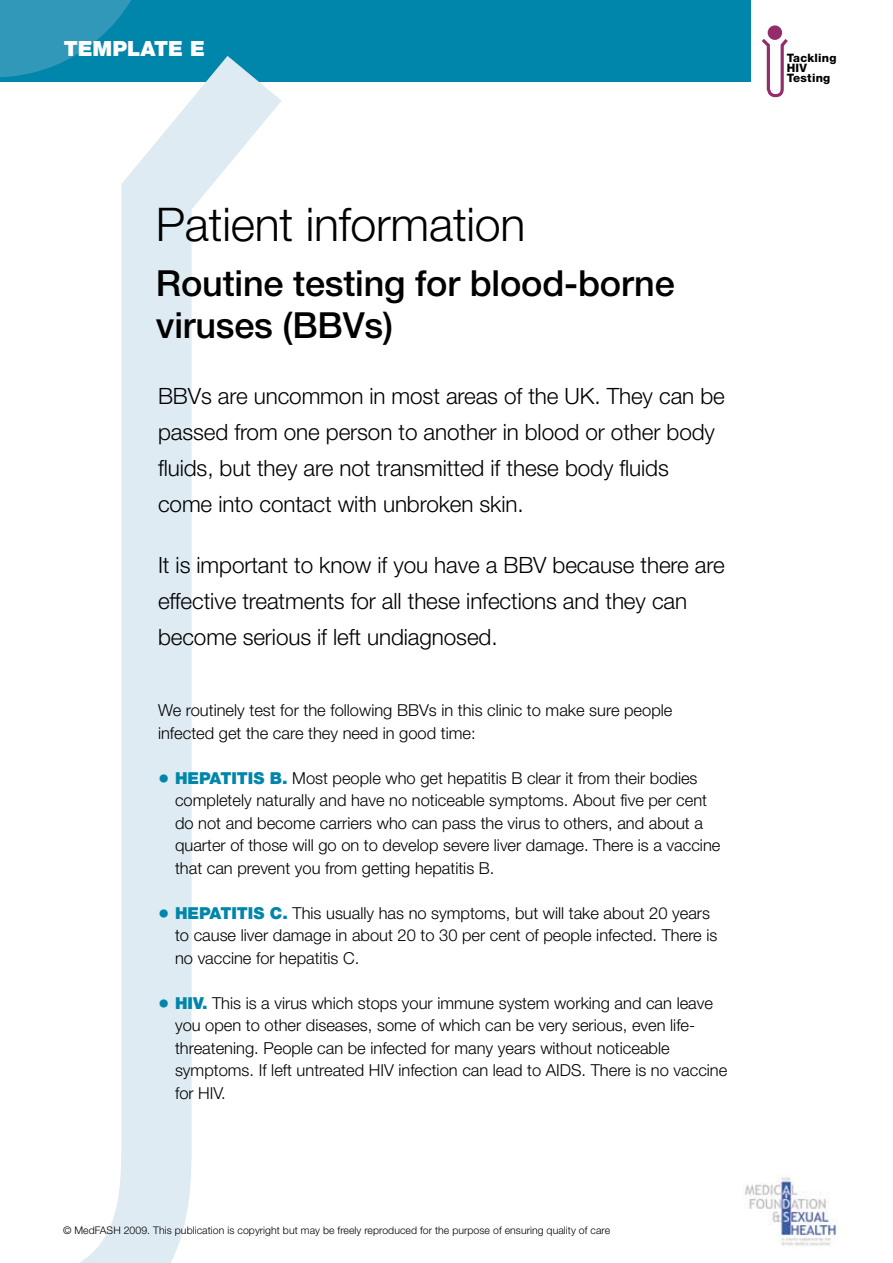
<style>
.page{position:relative;width:893px;height:1263px;background:#fff}
.page>*{position:absolute;margin:0;border:0;box-sizing:border-box;transform-origin:0 0}
.t1{font:300 46.5px "Helvetica Neue LT Std";letter-spacing:-.005em;color:#000}
.t2{font:500 36px/42px "Helvetica Neue LT Std";letter-spacing:-.005em;color:#000}
.t3{font:300 22.5px/36px "Helvetica Neue LT Std";letter-spacing:-.005em;color:#000}
.t4{font:900 21px "Helvetica Neue LT Std";color:#fff}
.t5{font:300 16.5px/22.5px "Helvetica Neue LT Std";color:#000}
.t6{font:900 16.5px "Helvetica Neue LT Std";color:#0086aa}
.t7{font:800 11.55px/10.1px "Helvetica Neue LT Std";letter-spacing:.02em;color:#000}
.t8{font:300 10.5px "Helvetica Neue LT Std";letter-spacing:.005em;color:#000}
.s1{font-family:"Newspaper Pi BT";font-weight:400}
.s2{font-weight:900;color:#0086aa}
.s3{font-family:"Newspaper Pi BT";font-weight:400;color:#0086aa}
</style>
<div class="page">
<div style="left:0;top:0;width:750px;height:82px;background:#0086aa"></div>
<svg style="left:761px;top:35px;width:27px;height:63px"></svg>
<div style="left:768px;top:25px;width:14px;height:15px;background:#942b6a;border-radius:50%"></div>
<svg style="left:0;top:56px;width:282px;height:1207px"></svg>
<svg style="left:0;top:0;width:154px;height:77px"></svg>
<img style="left:745px;top:1174px;width:93px;height:72px">
<p class="t4" style="left:64px;top:36px;width:142px">TEMPLATE E</p>
<h1 class="t1" style="left:156px;top:196px;width:371px">Patient information</h1>
<h2 class="t2" style="left:156px;top:262px;width:520px">Routine testing for blood-borne viruses (BBVs)</h2>
<h3 class="t3" style="left:158px;top:377px;width:568px">BBVs are uncommon in most areas of the UK. They can be passed from one person to another in blood or other body fluids, but they are not transmitted if these body fluids come into contact with unbroken skin.</h3>
<h3 class="t3" style="left:158px;top:547px;width:568px">It is important to know if you have a BBV because there are effective treatments for all these infections and they can become serious if left undiagnosed.</h3>
<p class="t5" style="left:158px;top:699px;width:516px">We routinely test for the following BBVs in this clinic to make sure people infected get the care they need in good time:</p>
<p class="t6" style="left:158px;top:768px;width:42px"><span class="s1">q</span> HEPAT</p>
<p class="t5" style="left:175px;top:766px;width:547px;text-indent:56px"><span class="s2">ITIS B.</span> Most people who get hepatitis B clear it from their bodies completely naturally and have no noticeable symptoms. About five per cent do not and become carriers who can pass the virus to others, and about a quarter of those will go on to develop severe liver damage. There is a vaccine that can prevent you from getting hepatitis B.</p>
<p class="t6" style="left:158px;top:903px;width:42px"><span class="s1">q</span> HEPAT</p>
<p class="t5" style="left:175px;top:901px;width:544px;text-indent:56px"><span class="s2">ITIS C.</span> This usually has no symptoms, but will take about 20 years to cause liver damage in about 20 to 30 per cent of people infected. There is no vaccine for hepatitis C.</p>
<p class="t5" style="left:175px;top:991px;width:554px;text-indent:-17px"><span class="s3">q</span> <span class="s2">HIV.</span> This is a virus which stops your immune system working and can leave you open to other diseases, some of which can be very serious, even life&shy;threatening. People can be infected for many years without noticeable symptoms. If left untreated HIV infection can lead to AIDS. There is no vaccine for HIV.</p>
<p class="t8" style="left:63px;top:1224px;width:549px">© MedFASH 2009. This publication is copyright but may be freely reproduced for the purpose of ensuring quality of care</p>
<p class="t7" style="left:787px;top:53px;width:51px">Tackling<br>HIV<br>Testing</p>
</div>
